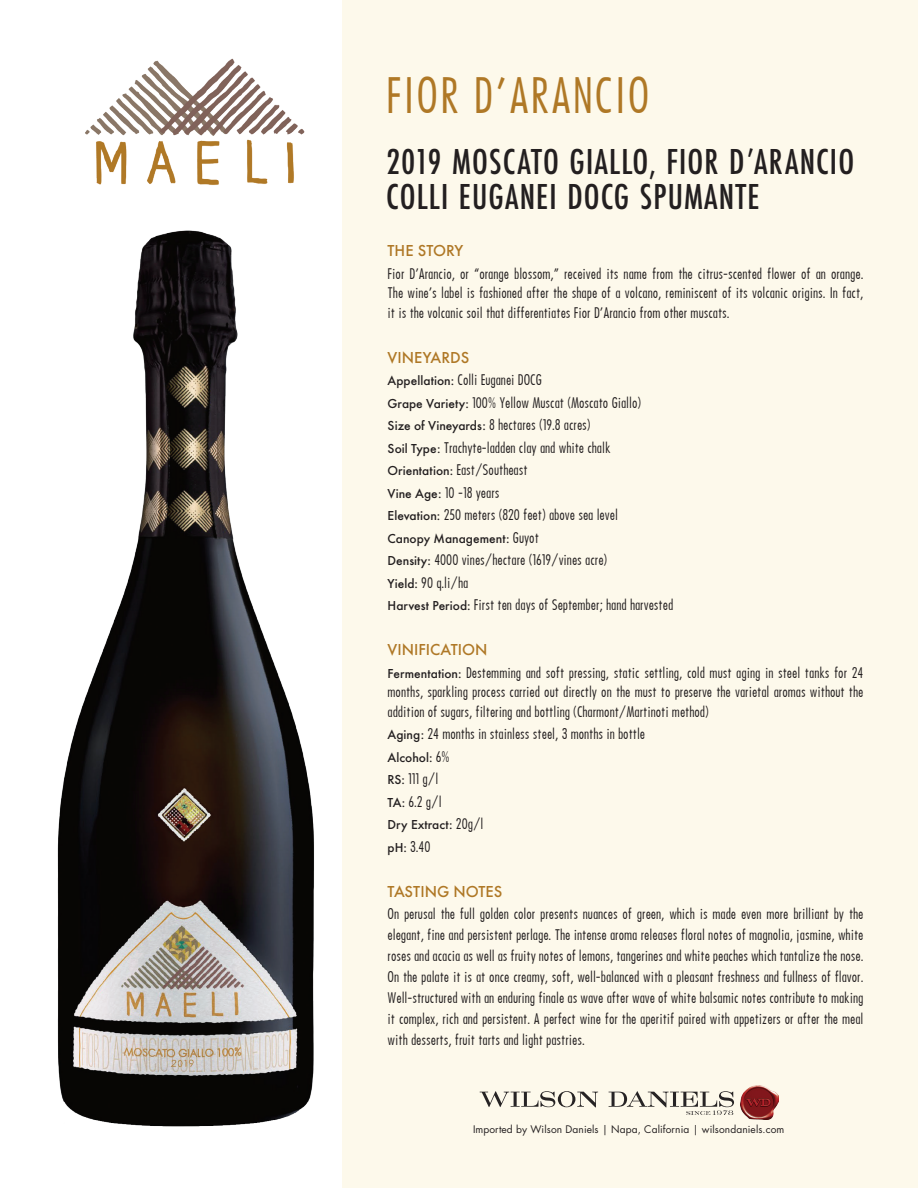
<style>
.page{position:relative;width:918px;height:1188px;background:#fff}
.page>*{position:absolute;margin:0;border:0;box-sizing:border-box;transform-origin:0 0}
.t1{font:500 45px "Futura Cond";letter-spacing:.05em;color:#af7826}
.t2{font:500 37.5px/34.5px "Futura PT Cond";letter-spacing:.03em;color:#231f20}
.t3{font:500 16.5px "Futura";color:#af7826}
.t4{font:500 13.5px/21px "Futura Cond";color:#231f20;text-align:justify}
.t5{font:500 13.5px "Futura";color:#231f20}
.t6{font:10.2px "Futura Std";letter-spacing:.01em;color:#231f20}
.s1{font-family:"Futura"}
.s2{font-family:"Futura Cond"}
</style>
<div class="page">
<div style="left:342px;top:0;width:576px;height:1188px;background:#fdf9eb"></div>
<img style="left:85px;top:58px;width:220px;height:127px">
<svg style="left:480px;top:1091px;width:118px;height:16px"></svg>
<img style="left:741px;top:1086px;width:37px;height:34px">
<svg style="left:609px;top:1091px;width:125px;height:24px"></svg>
<img style="left:57px;top:230px;width:257px;height:897px">
<p class="t1" style="left:386px;top:67px;width:265px">FIOR D’ARANCIO</p>
<p class="t2" style="left:386px;top:144px;width:470px">2019 MOSCATO GIALLO, FIOR D’ARANCIO<br>COLLI EUGANEI DOCG SPUMANTE</p>
<p class="t3" style="left:388px;top:238px;width:77px">THE STORY</p>
<p class="t4" style="left:388px;top:264px;width:477px;line-height:19.5px">Fior D’Arancio, or “orange blossom,” received its name from the citrus-scented flower of an orange.<br>The wine’s label is fashioned after the shape of a volcano, reminiscent of its volcanic origins. In fact, it is the volcanic soil that differentiates Fior D’Arancio from other muscats.</p>
<p class="t3" style="left:388px;top:345px;width:83px">VINEYARDS</p>
<p class="t4" style="left:388px;top:370px;width:156px"><span class="s1">Appellation:</span> Colli Euganei DOCG</p>
<p class="t4" style="left:388px;top:392px;width:255px"><span class="s1">Grape Variety:</span> 100% Yellow Muscat (Moscato Giallo)</p>
<p class="t4" style="left:388px;top:415px;width:205px"><span class="s1">Size of Vineyards:</span> 8 hectares (19.8 acres)</p>
<p class="t4" style="left:388px;top:437px;width:224px"><span class="s1">Soil Type:</span> Trachyte-ladden clay and white chalk</p>
<p class="t4" style="left:388px;top:460px;width:142px"><span class="s1">Orientation:</span> East/Southeast</p>
<p class="t4" style="left:388px;top:482px;width:113px"><span class="s1">Vine Age:</span> 10 -18 years</p>
<p class="t4" style="left:388px;top:505px;width:232px"><span class="s1">Elevation:</span> 250 meters (820 feet) above sea level</p>
<p class="t5" style="left:388px;top:528px;width:153px">Canopy Management: <span class="s2">Guyot</span></p>
<p class="t4" style="left:388px;top:550px;width:221px"><span class="s1">Density:</span> 4000 vines/hectare (1619/vines acre)</p>
<p class="t4" style="left:388px;top:572px;width:82px"><span class="s1">Yield:</span> 90 q.li/ha</p>
<p class="t4" style="left:388px;top:595px;width:287px"><span class="s1">Harvest Period:</span> First ten days of September; hand harvested</p>
<p class="t3" style="left:388px;top:637px;width:101px">VINIFICATION</p>
<p class="t4" style="left:388px;top:663px;width:477px;line-height:19.5px"><span class="s1">Fermentation:</span> Destemming and soft pressing, static settling, cold must aging in steel tanks for 24 months, sparkling process carried out directly on the must to preserve the varietal aromas without the addition of sugars, filtering and bottling (Charmont/Martinoti method)</p>
<p class="t4" style="left:388px;top:724px;width:259px"><span class="s1">Aging:</span> 24 months in stainless steel, 3 months in bottle</p>
<p class="t5" style="left:388px;top:747px;width:63px">Alcohol: <span class="s2">6%</span></p>
<p class="t4" style="left:388px;top:769px;width:52px"><span class="s1">RS:</span> 111 g/l</p>
<p class="t4" style="left:388px;top:791px;width:56px"><span class="s1">TA:</span> 6.2 g/l</p>
<p class="t5" style="left:388px;top:815px;width:97px">Dry Extract: <span class="s2">20g/l</span></p>
<p class="t4" style="left:388px;top:836px;width:44px"><span class="s1">pH:</span> 3.40</p>
<p class="t3" style="left:388px;top:879px;width:116px">TASTING NOTES</p>
<p class="t4" style="left:388px;top:904px;width:477px">On perusal the full golden color presents nuances of green, which is made even more brilliant by the elegant, fine and persistent perlage. The intense aroma releases floral notes of magnolia, jasmine, white roses and acacia as well as fruity notes of lemons, tangerines and white peaches which tantalize the nose.<br>On the palate it is at once creamy, soft, well-balanced with a pleasant freshness and fullness of flavor.<br>Well-structured with an enduring finale as wave after wave of white balsamic notes contribute to making it complex, rich and persistent. A perfect wine for the aperitif paired with appetizers or after the meal with desserts, fruit tarts and light pastries.</p>
<p class="t6" style="left:473px;top:1122px;width:313px">Imported by Wilson Daniels | Napa, California | wilsondaniels.com</p>
</div>
